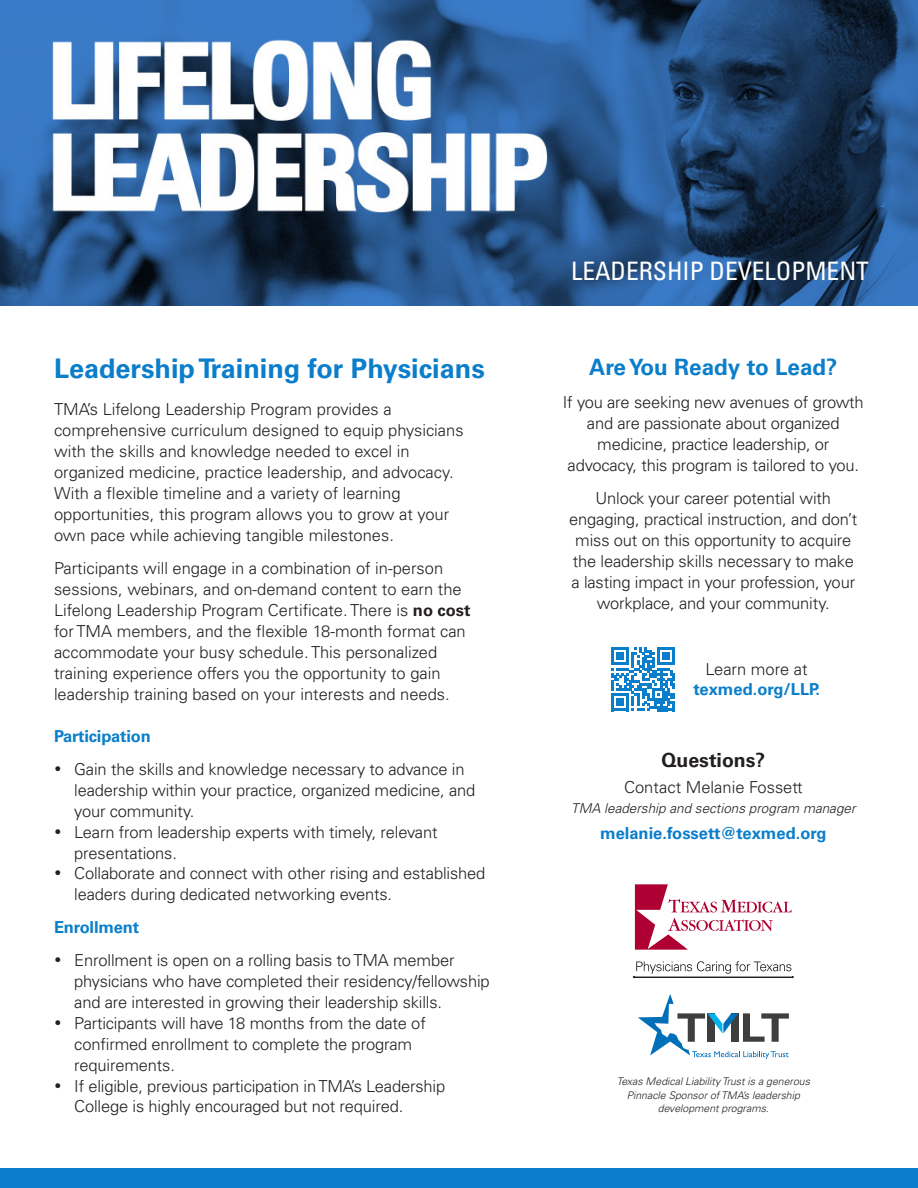
<style>
.page{position:relative;width:918px;height:1188px;background:#fff}
.page>*{position:absolute;margin:0;border:0;box-sizing:border-box;transform-origin:0 0}
.t1{font:700 27px "Univers LT Std";color:#0a7eca}
.t2{font:condensed 25.35px "Univers LT Std";color:#fff}
.t3{font:700 22.5px "Univers LT Std";color:#0a7eca}
.t4{font:700 19.5px "Univers LT Std";color:#231f20}
.t5{font:300 16.5px/21px "Univers LT Std";letter-spacing:-.01em;color:#231f20}
.t6{font:700 16.5px/19.5px "Univers LT Std";letter-spacing:-.01em;color:#0a7eca;text-align:center}
.t7{font:italic 300 13.5px "Univers LT Std";color:#231f20}
.t8{font:italic 300 10.5px/13.5px "Univers LT Std";color:#231f20;text-align:center}
.s1{font-weight:700}
.s2{font-weight:300;color:#231f20}
</style>
<div class="page">
<img style="left:0;top:0;width:918px;height:306px">
<div style="left:0;top:1168px;width:918px;height:20px;background:#0a7eca"></div>
<svg style="left:638px;top:994px;width:151px;height:65px"></svg>
<svg style="left:635px;top:884px;width:157px;height:66px"></svg>
<svg style="left:633px;top:961px;width:161px;height:17px"></svg>
<svg style="left:611px;top:647px;width:64px;height:64px"></svg>
<p class="t1" style="left:54px;top:353px;width:432px">Leadership Training for Physicians</p>
<p class="t5" style="left:54px;top:398px;width:411px">TMA’s Lifelong Leadership Program provides a comprehensive curriculum designed to equip physicians with the skills and knowledge needed to excel in organized medicine, practice leadership, and advocacy.<br>With a flexible timeline and a variety of learning opportunities, this program allows you to grow at your own pace while achieving tangible milestones.</p>
<p class="t5" style="left:54px;top:557px;width:418px">Participants will engage in a combination of in-person sessions, webinars, and on-demand content to earn the Lifelong Leadership Program Certificate. There is <span class="s1">no cost </span>for TMA members, and the flexible 18-month format can accommodate your busy schedule. This personalized training experience offers you the opportunity to gain leadership training based on your interests and needs.</p>
<p class="t6" style="left:54px;top:727px;width:98px">Participation</p>
<p class="t5" style="left:74px;top:759px;width:403px;text-indent:-20px">• Gain the skills and knowledge necessary to advance in leadership within your practice, organized medicine, and your community.</p>
<p class="t5" style="left:74px;top:821px;width:365px;text-indent:-20px">• Learn from leadership experts with timely, relevant presentations.</p>
<p class="t5" style="left:74px;top:863px;width:413px;text-indent:-20px">• Collaborate and connect with other rising and established leaders during dedicated networking events.</p>
<p class="t6" style="left:54px;top:918px;width:87px">Enrollment</p>
<p class="t5" style="left:74px;top:950px;width:417px;text-indent:-20px">• Enrollment is open on a rolling basis to TMA member physicians who have completed their residency/fellowship and are interested in growing their leadership skills.</p>
<p class="t5" style="left:74px;top:1013px;width:353px;text-indent:-20px">• Participants will have 18 months from the date of confirmed enrollment to complete the program requirements.</p>
<p class="t5" style="left:74px;top:1075px;width:372px;text-indent:-20px">• If eligible, previous participation in TMA’s Leadership<br>College is highly encouraged but not required.</p>
<p class="t2" style="left:571px;top:255px;width:299px">LEADERSHIP DEVELOPMENT</p>
<p class="t3" style="left:589px;top:354px;width:250px">Are You Ready to Lead?</p>
<p class="t5" style="left:563px;top:392px;width:302px;text-align:center">If you are seeking new avenues of growth and are passionate about organized medicine, practice leadership, or advocacy, this program is tailored to you.</p>
<p class="t5" style="left:569px;top:488px;width:290px;text-align:center">Unlock your career potential with engaging, practical instruction, and don’t miss out on this opportunity to acquire the leadership skills necessary to make a lasting impact in your profession, your workplace, and your community.</p>
<p class="t6" style="left:694px;top:660px;width:128px"><span class="s2">Learn more at </span>texmed.org/LLP.</p>
<p class="t4" style="left:661px;top:748px;width:106px">Questions?</p>
<p class="t5" style="left:624px;top:777px;width:180px">Contact Melanie Fossett</p>
<p class="t7" style="left:571px;top:800px;width:286px">TMA leadership and sections program manager</p>
<p class="t6" style="left:600px;top:823px;width:228px">melanie.fossett@texmed.org</p>
<p class="t8" style="left:617px;top:1075px;width:195px">Texas Medical Liability Trust is a generous<br>Pinnacle Sponsor of TMA’s leadership development programs.</p>
</div>
